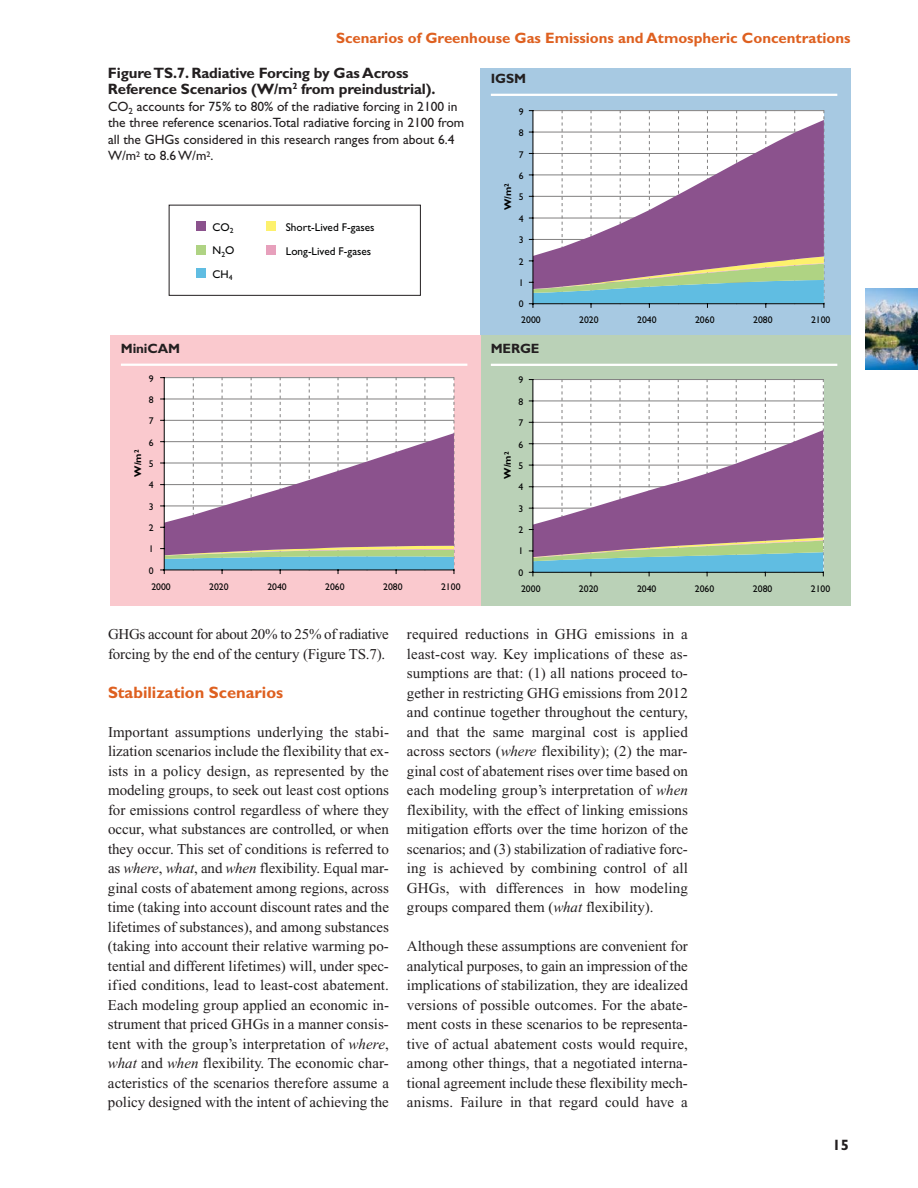
<style>
.page{position:relative;width:918px;height:1188px;background:#fff}
.page>*{position:absolute;margin:0;border:0;box-sizing:border-box;transform-origin:0 0}
.t1{font:700 16.5px "Gill Sans";color:#de6020}
.t2{font:15px/19.5px "Times New Roman";color:#231f20;text-align:justify}
.t3{font:700 15px/16.5px "Gill Sans";letter-spacing:-.01em;color:#231f20}
.t4{font:15px/19.5px "Times New Roman";letter-spacing:-.02em;color:#231f20}
.t5{font:700 15px "Gill Sans";color:#de6020}
.t6{font:13.5px/16.5px "Gill Sans";color:#231f20}
.t7{font:700 13.5px "Gill Sans";letter-spacing:-.01em;color:#231f20}
.t8{font:11.25px "Gill Sans";color:#020303}
.t9{font:9.75px "Gill Sans";color:#020303}
.t10{font:700 9.75px "Gill Sans";color:#020303}
.t11{font:7.5px "Gill Sans";color:#020303}
.s1{font-style:italic}
</style>
<div class="page">
<img style="left:866px;top:289px;width:52px;height:81px">
<div style="left:196px;top:221px;width:10px;height:10px;background:#8b528d"></div>
<div style="left:266px;top:221px;width:10px;height:10px;background:#fdf16d"></div>
<div style="left:266px;top:245px;width:10px;height:10px;background:#e7a0bc"></div>
<div style="left:196px;top:245px;width:10px;height:10px;background:#afd383"></div>
<div style="left:196px;top:268px;width:10px;height:10px;background:#60bde2"></div>
<div style="left:169px;top:205px;width:252px;height:91px;border:1px solid #231f20"></div>
<div style="left:480px;top:68px;width:370px;height:270px;background:#a7c9e2"></div>
<div style="left:480px;top:336px;width:370px;height:270px;background:#bad1b7"></div>
<div style="left:110px;top:336px;width:371px;height:270px;background:#fac9ce"></div>
<svg style="left:161px;top:377px;width:294px;height:197px;background:#c6b6ca"></svg>
<svg style="left:529px;top:379px;width:295px;height:197px;background:#c0b7c8"></svg>
<svg style="left:529px;top:110px;width:296px;height:197px;background:#b6aac0"></svg>
<hr style="left:491px;top:94px;width:346px;height:2px;background:#fff">
<hr style="left:491px;top:364px;width:346px;height:2px;background:#fff">
<hr style="left:121px;top:364px;width:346px;height:2px;background:#fff">
<p class="t5" style="left:336px;top:33px;width:516px">Scenarios of Greenhouse Gas Emissions and Atmospheric Concentrations</p>
<p class="t3" style="left:108px;top:66px;width:329px">Figure TS.7. Radiative Forcing by Gas Across<br>Reference Scenarios (W/m<sup>2</sup> from preindustrial).</p>
<p class="t6" style="left:108px;top:99px;width:358px">CO<sub>2</sub> accounts for 75% to 80% of the radiative forcing in 2100 in the three reference scenarios.Total radiative forcing in 2100 from all the GHGs considered in this research ranges from about 6.4<br>W/m<sup>2</sup> to 8.6 W/m<sup>2</sup>.</p>
<p class="t8" style="left:213px;top:223px;width:23px">CO<sub>2</sub></p>
<p class="t8" style="left:286px;top:223px;width:90px">Short-Lived F-gases</p>
<p class="t8" style="left:213px;top:247px;width:10px">N</p>
<p class="t8" style="left:286px;top:247px;width:87px">Long-Lived F-gases</p>
<p class="t11" style="left:221px;top:252px;width:15px">2<sup>O</sup></p>
<p class="t8" style="left:213px;top:270px;width:21px">CH<sub>4</sub></p>
<p class="t7" style="left:491px;top:74px;width:37px">IGSM</p>
<p class="t9" style="left:519px;top:108px;width:6px">9</p>
<p class="t9" style="left:519px;top:130px;width:6px">8</p>
<p class="t9" style="left:519px;top:151px;width:6px">7</p>
<p class="t10" style="left:504px;top:210px;width:28px;rotate:-90deg">W/m<sup>2</sup></p>
<p class="t9" style="left:519px;top:172px;width:6px">6</p>
<p class="t9" style="left:519px;top:194px;width:6px">5</p>
<p class="t9" style="left:519px;top:215px;width:6px">4</p>
<p class="t9" style="left:519px;top:237px;width:6px">3</p>
<p class="t9" style="left:519px;top:258px;width:6px">2</p>
<p class="t9" style="left:519px;top:279px;width:6px">1</p>
<p class="t9" style="left:519px;top:301px;width:6px">0</p>
<p class="t9" style="left:521px;top:317px;width:21px">2000</p>
<p class="t9" style="left:579px;top:317px;width:21px">2020</p>
<p class="t9" style="left:637px;top:317px;width:21px">2040</p>
<p class="t9" style="left:695px;top:317px;width:21px">2060</p>
<p class="t9" style="left:753px;top:317px;width:21px">2080</p>
<p class="t9" style="left:811px;top:317px;width:21px">2100</p>
<p class="t7" style="left:121px;top:344px;width:61px">MiniCAM</p>
<p class="t7" style="left:491px;top:344px;width:50px">MERGE</p>
<p class="t9" style="left:149px;top:375px;width:6px">9</p>
<p class="t9" style="left:519px;top:377px;width:6px">9</p>
<p class="t9" style="left:149px;top:396px;width:6px">8</p>
<p class="t9" style="left:519px;top:398px;width:6px">8</p>
<p class="t9" style="left:149px;top:418px;width:6px">7</p>
<p class="t9" style="left:519px;top:420px;width:6px">7</p>
<p class="t9" style="left:149px;top:439px;width:6px">6</p>
<p class="t9" style="left:519px;top:441px;width:6px">6</p>
<p class="t10" style="left:134px;top:477px;width:28px;rotate:-90deg">W/m<sup>2</sup></p>
<p class="t9" style="left:149px;top:460px;width:6px">5</p>
<p class="t10" style="left:504px;top:479px;width:28px;rotate:-90deg">W/m<sup>2</sup></p>
<p class="t9" style="left:519px;top:462px;width:6px">5</p>
<p class="t9" style="left:149px;top:482px;width:6px">4</p>
<p class="t9" style="left:519px;top:484px;width:6px">4</p>
<p class="t9" style="left:149px;top:503px;width:6px">3</p>
<p class="t9" style="left:519px;top:505px;width:6px">3</p>
<p class="t9" style="left:149px;top:524px;width:6px">2</p>
<p class="t9" style="left:519px;top:526px;width:6px">2</p>
<p class="t9" style="left:149px;top:546px;width:6px">1</p>
<p class="t9" style="left:519px;top:548px;width:6px">1</p>
<p class="t9" style="left:149px;top:567px;width:6px">0</p>
<p class="t9" style="left:519px;top:569px;width:6px">0</p>
<p class="t9" style="left:151px;top:583px;width:21px">2000</p>
<p class="t9" style="left:209px;top:583px;width:21px">2020</p>
<p class="t9" style="left:267px;top:583px;width:21px">2040</p>
<p class="t9" style="left:325px;top:583px;width:21px">2060</p>
<p class="t9" style="left:383px;top:583px;width:21px">2080</p>
<p class="t9" style="left:441px;top:583px;width:21px">2100</p>
<p class="t9" style="left:521px;top:585px;width:21px">2000</p>
<p class="t9" style="left:579px;top:585px;width:21px">2020</p>
<p class="t9" style="left:637px;top:585px;width:21px">2040</p>
<p class="t9" style="left:695px;top:585px;width:21px">2060</p>
<p class="t9" style="left:753px;top:585px;width:21px">2080</p>
<p class="t9" style="left:811px;top:585px;width:21px">2100</p>
<p class="t4" style="left:108px;top:626px;width:282px">GHGs account for about 20% to 25% of radiative forcing by the end of the century (Figure TS.7).</p>
<p class="t1" style="left:108px;top:686px;width:177px">Stabilization Scenarios</p>
<p class="t2" style="left:108px;top:723px;width:283px">Important assumptions underlying the stabi&shy;lization scenarios include the flexibility that ex&shy;ists in a policy design, as represented by the modeling groups, to seek out least cost options for emissions control regardless of where they occur, what substances are controlled, or when they occur. This set of conditions is referred to as <span class="s1">where</span>, <span class="s1">what</span>, and <span class="s1">when</span> flexibility. Equal mar&shy;ginal costs of abatement among regions, across time (taking into account discount rates and the lifetimes of substances), and among substances (taking into account their relative warming po&shy;tential and different lifetimes) will, under spec&shy;ified conditions, lead to least-cost abatement.<br>Each modeling group applied an economic in&shy;strument that priced GHGs in a manner consis&shy;tent with the group’s interpretation of <span class="s1">where</span>, <span class="s1">what</span> and <span class="s1">when</span> flexibility. The economic char&shy;acteristics of the scenarios therefore assume a policy designed with the intent of achieving the</p>
<p class="t2" style="left:407px;top:626px;width:283px">required reductions in GHG emissions in a least-cost way. Key implications of these as&shy;sumptions are that: (1) all nations proceed to&shy;gether in restricting GHG emissions from 2012 and continue together throughout the century, and that the same marginal cost is applied across sectors (<span class="s1">where</span> flexibility); (2) the mar&shy;ginal cost of abatement rises over time based on each modeling group’s interpretation of <span class="s1">when </span>flexibility, with the effect of linking emissions mitigation efforts over the time horizon of the scenarios; and (3) stabilization of radiative forc&shy;ing is achieved by combining control of all GHGs, with differences in how modeling groups compared them (<span class="s1">what</span> flexibility).</p>
<p class="t2" style="left:407px;top:938px;width:283px">Although these assumptions are convenient for analytical purposes, to gain an impression of the implications of stabilization, they are idealized versions of possible outcomes. For the abate&shy;ment costs in these scenarios to be representa&shy;tive of actual abatement costs would require, among other things, that a negotiated interna&shy;tional agreement include these flexibility mech&shy;anisms. Failure in that regard could have a</p>
<p class="t3" style="left:832px;top:1139px;width:18px">15</p>
</div>
